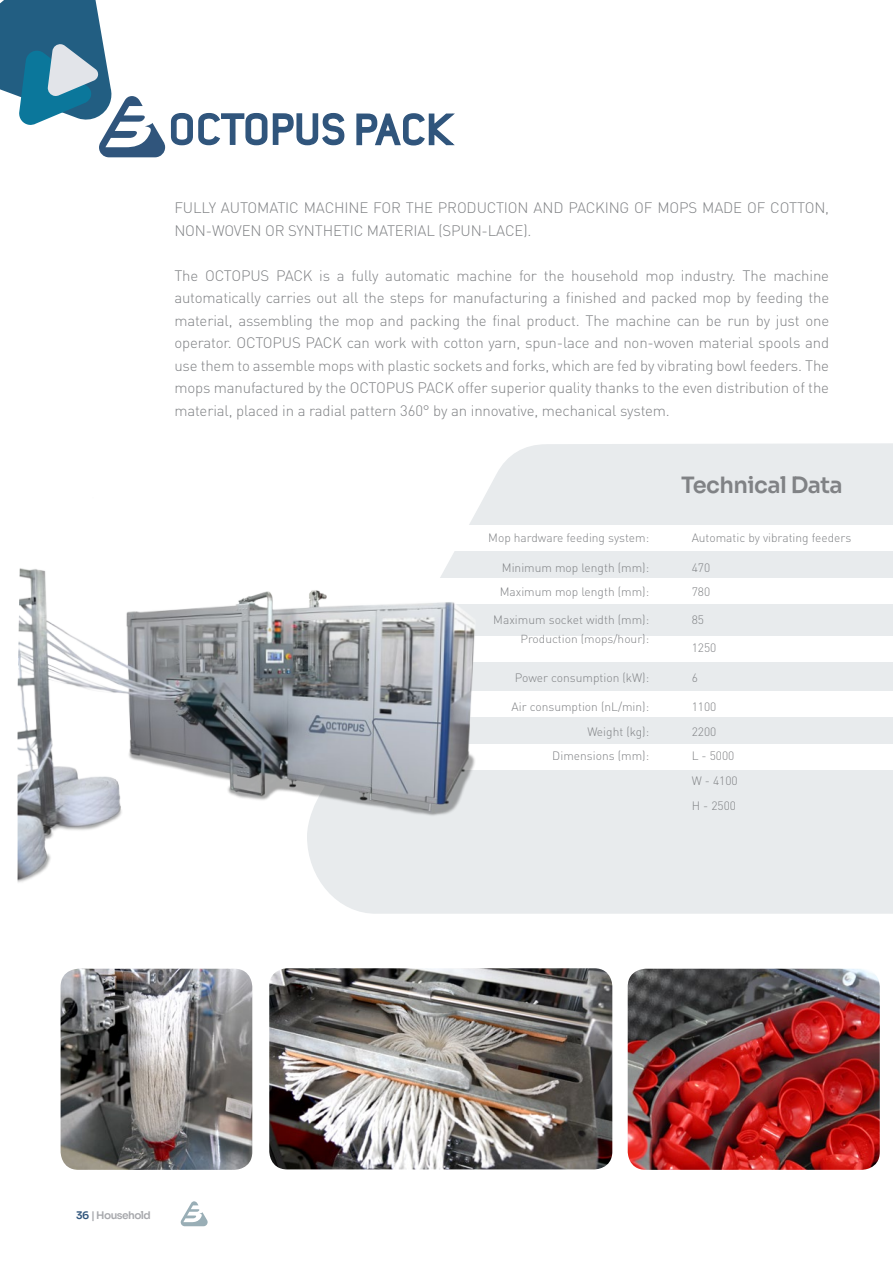
<style>
.page{position:relative;width:893px;height:1263px;background:#fff}
.page>*{position:absolute;margin:0;border:0;box-sizing:border-box;transform-origin:0 0}
.t1{font:600 22.5px "Sora";letter-spacing:-.025em;color:#808285}
.testo{font:300 15px/22.5px "DIN";letter-spacing:-.01em;color:#808285;text-align:justify}
.testo_maiuscolo{font:300 15px/22.5px "DIN";letter-spacing:-.01em;color:#808285}
.voci_tabella{font:300 12px "DIN";color:#808285}
.valori_tabella{font:300 12px "DIN";color:#808285}
.voci_tabella-2{font:300 11.55px "DIN";color:#808285;scale:1.04 1}
.t2{font:600 10.5px "Sora";letter-spacing:-.05em;color:#a8a9ad}
.s1{color:#30557c}
</style>
<div class="page">
<svg style="left:356px;top:113px;width:99px;height:33px"></svg>
<svg style="left:330px;top:443px;width:563px;height:471px;fill:#e8ebed"></svg>
<div style="left:297px;top:744px;width:596px;height:26px;background:#fff"></div>
<div style="left:312px;top:691px;width:581px;height:26px;background:#fff"></div>
<div style="left:364px;top:578px;width:529px;height:26px;background:#fff"></div>
<div style="left:364px;top:525px;width:529px;height:26px;background:#fff"></div>
<div style="left:364px;top:637px;width:529px;height:25px;background:#fff"></div>
<svg style="left:181px;top:1201px;width:27px;height:25px"></svg>
<svg style="left:0;top:0;width:345px;height:157px"></svg>
<img style="left:61px;top:969px;width:191px;height:201px">
<img style="left:628px;top:969px;width:252px;height:201px">
<img style="left:269px;top:968px;width:343px;height:201px">
<img style="left:18px;top:496px;width:548px;height:398px">
<p class="testo_maiuscolo" style="left:174px;top:197px;width:656px">FULLY AUTOMATIC MACHINE FOR THE PRODUCTION AND PACKING OF MOPS MADE OF COTTON,<br>NON-WOVEN OR SYNTHETIC MATERIAL (SPUN-LACE).</p>
<p class="testo" style="left:174px;top:264px;width:656px">The OCTOPUS PACK is a fully automatic machine for the household mop industry. The machine automatically carries out all the steps for manufacturing a finished and packed mop by feeding the material, assembling the mop and packing the final product. The machine can be run by just one operator. OCTOPUS PACK can work with cotton yarn, spun-lace and non-woven material spools and use them to assemble mops with plastic sockets and forks, which are fed by vibrating bowl feeders. The mops manufactured by the OCTOPUS PACK offer superior quality thanks to the even distribution of the material, placed in a radial pattern 360° by an innovative, mechanical system.</p>
<p class="t1" style="left:681px;top:466px;width:163px">Technical Data</p>
<p class="voci_tabella" style="left:488px;top:530px;width:162px">Mop hardware feeding system:</p>
<p class="valori_tabella" style="left:692px;top:530px;width:161px">Automatic by vibrating feeders</p>
<p class="voci_tabella" style="left:502px;top:560px;width:149px">Minimum mop length (mm):</p>
<p class="valori_tabella" style="left:692px;top:560px;width:20px">470</p>
<p class="voci_tabella" style="left:500px;top:584px;width:151px">Maximum mop length (mm):</p>
<p class="valori_tabella" style="left:692px;top:584px;width:20px">780</p>
<p class="voci_tabella" style="left:493px;top:613px;width:157px">Maximum socket width (mm):</p>
<p class="valori_tabella" style="left:692px;top:613px;width:14px">85</p>
<p class="voci_tabella-2" style="left:520px;top:632px;width:125px">Production (mops/hour):</p>
<p class="valori_tabella" style="left:692px;top:640px;width:26px">1250</p>
<p class="voci_tabella" style="left:515px;top:670px;width:136px">Power consumption (kW):</p>
<p class="valori_tabella" style="left:692px;top:670px;width:8px">6</p>
<p class="voci_tabella" style="left:512px;top:700px;width:139px">Air consumption (nL/min):</p>
<p class="valori_tabella" style="left:692px;top:700px;width:26px">1100</p>
<p class="voci_tabella" style="left:587px;top:724px;width:63px">Weight (kg):</p>
<p class="valori_tabella" style="left:692px;top:724px;width:26px">2200</p>
<p class="voci_tabella" style="left:552px;top:749px;width:98px">Dimensions (mm):</p>
<p class="valori_tabella" style="left:692px;top:749px;width:44px">L - 5000</p>
<p class="valori_tabella" style="left:692px;top:773px;width:48px">W - 4100</p>
<p class="valori_tabella" style="left:692px;top:798px;width:46px">H - 2500</p>
<p class="t2" style="left:76px;top:1206px;width:76px"><span class="s1">36</span> | Household</p>
</div>
